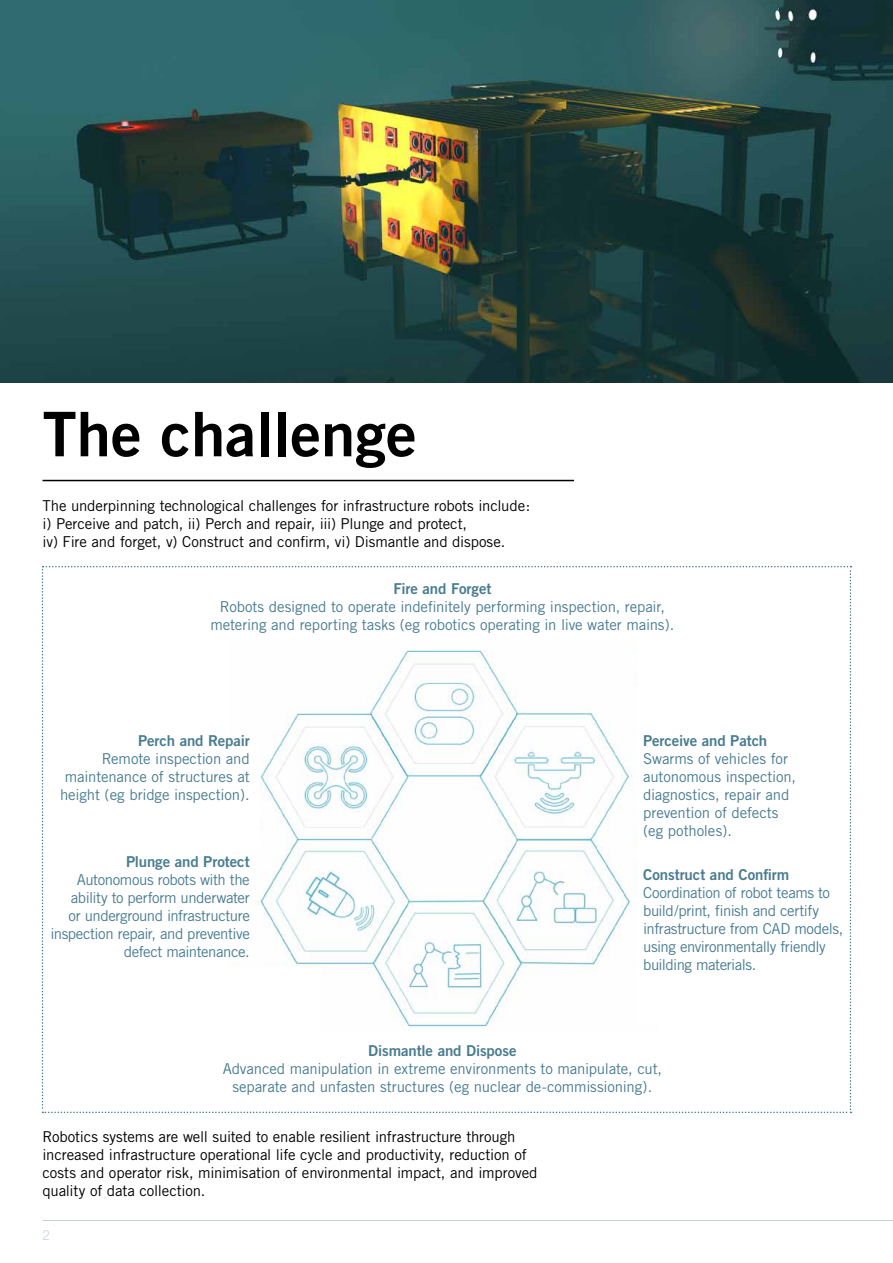
<style>
.page{position:relative;width:893px;height:1263px;background:#fff}
.page>*{position:absolute;margin:0;border:0;box-sizing:border-box;transform-origin:0 0}
.t1{font:61.5px "Trade Gothic Bold Two";color:#000}
.t2{font:15px/18px "Trade Gothic";letter-spacing:-.015em;color:#497c90;text-align:center}
.t3{font:15px/18px "Trade Gothic";letter-spacing:-.01em;color:#000}
.t4{font:15px "Trade Gothic Bold Two";letter-spacing:-.005em;color:#497c90}
.t5{font:300 13.5px "Trade Gothic";color:#c2d1d9}
</style>
<div class="page">
<hr style="left:43px;top:1220px;width:850px;height:1px;background:#c2d1d9">
<img style="left:0;top:0;width:893px;height:383px">
<hr style="left:43px;top:480px;width:531px;height:1px;background:#000">
<svg style="left:42px;top:566px;width:809px;height:547px"></svg>
<img style="left:229px;top:640px;width:430px;height:390px">
<div style="left:638px;top:633px;width:50px;height:391px;background:#fff"></div>
<div style="left:212px;top:746px;width:48px;height:106px;background:#fff"></div>
<div style="left:218px;top:967px;width:102px;height:63px;background:#fff"></div>
<h1 class="t1" style="left:43px;top:396px;width:376px">The challenge</h1>
<p class="t3" style="left:43px;top:496px;width:489px">The underpinning technological challenges for infrastructure robots include: i) Perceive and patch, ii) Perch and repair, iii) Plunge and protect,<br>iv) Fire and forget, v) Construct and confirm, vi) Dismantle and dispose.</p>
<p class="t4" style="left:393px;top:579px;width:100px">Fire and Forget</p>
<p class="t2" style="left:210px;top:597px;width:465px">Robots designed to operate indefinitely performing inspection, repair, metering and reporting tasks (eg robotics operating in live water mains).</p>
<p class="t4" style="left:138px;top:732px;width:113px">Perch and Repair</p>
<p class="t2" style="left:60px;top:750px;width:191px;text-align:right">Remote inspection and maintenance of structures at height (eg bridge inspection).</p>
<p class="t4" style="left:126px;top:852px;width:125px">Plunge and Protect</p>
<p class="t2" style="left:50px;top:870px;width:201px;text-align:right">Autonomous robots with the ability to perform underwater<br>or underground infrastructure inspection repair, and preventive defect maintenance.</p>
<p class="t4" style="left:643px;top:732px;width:126px">Perceive and Patch</p>
<p class="t2" style="left:643px;top:750px;width:154px;text-align:left">Swarms of vehicles for autonomous inspection, diagnostics, repair and prevention of defects (eg potholes).</p>
<p class="t4" style="left:643px;top:865px;width:148px">Construct and Confirm</p>
<p class="t2" style="left:643px;top:883px;width:202px;text-align:left">Coordination of robot teams to build/print, finish and certify infrastructure from CAD models, using environmentally friendly building materials.</p>
<p class="t4" style="left:368px;top:1041px;width:150px">Dismantle and Dispose</p>
<p class="t2" style="left:223px;top:1059px;width:441px">Advanced manipulation in extreme environments to manipulate, cut, separate and unfasten structures (eg nuclear de-commissioning).</p>
<p class="t3" style="left:43px;top:1127px;width:496px">Robotics systems are well suited to enable resilient infrastructure through increased infrastructure operational life cycle and productivity, reduction of costs and operator risk, minimisation of environmental impact, and improved quality of data collection.</p>
<p class="t5" style="left:43px;top:1227px;width:9px">2</p>
</div>
